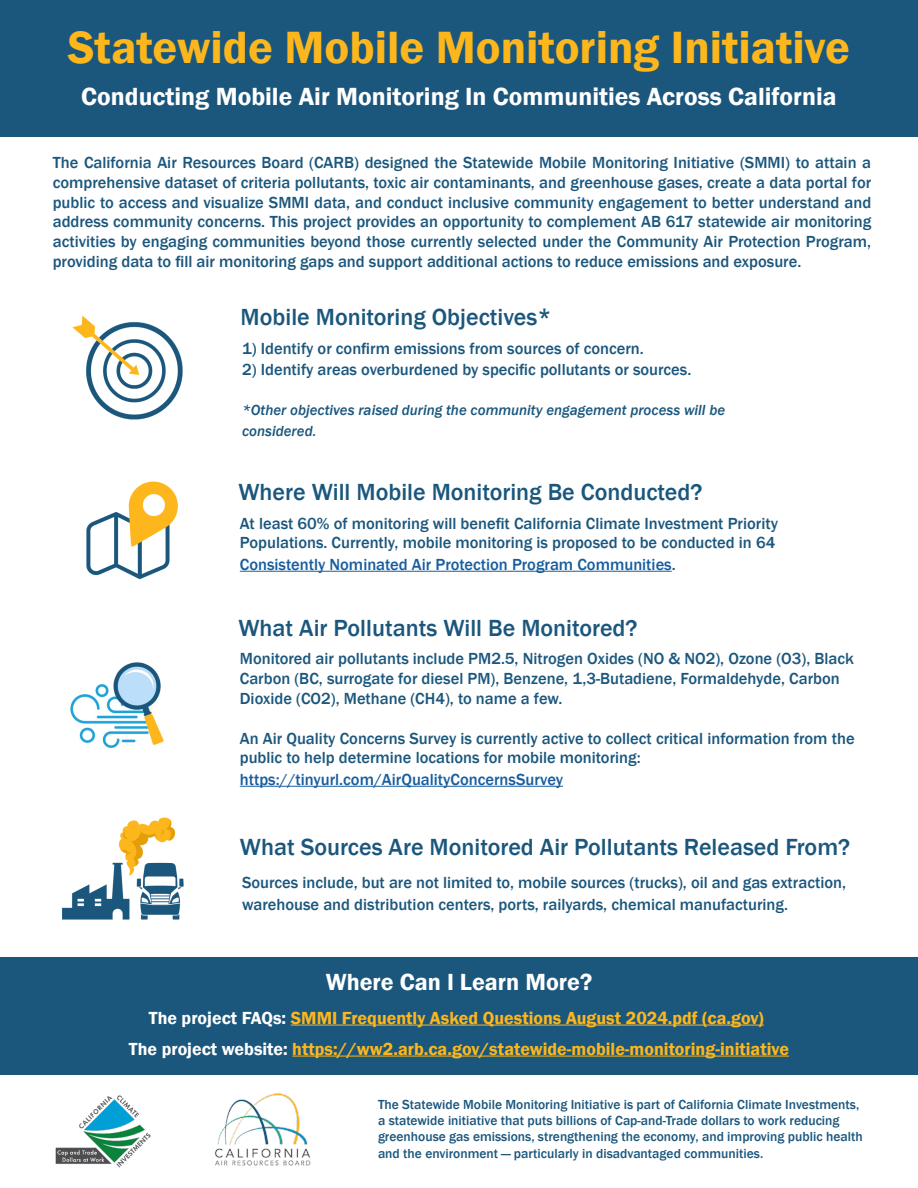
<style>
.page{position:relative;width:918px;height:1188px;background:#fff}
.page>*{position:absolute;margin:0;border:0;box-sizing:border-box;transform-origin:0 0}
.t1{font:600 46.5px "Franklin Gothic";color:#fdb71c}
.t2{font:600 25.5px "Franklin Gothic";color:#fff}
.t3{font:500 24px "Franklin Gothic";color:#1b577d}
.t4{font:600 24px "Franklin Gothic";color:#fff}
.t5{font:600 18px "Franklin Gothic";color:#fdb71c}
.t6{font:500 16.5px/19.8px "Franklin Gothic";color:#1b577d}
.t7{font:500 16.5px "Franklin Gothic";color:#175d9e}
.t8{font:italic 500 15px/21.6px "Franklin Gothic";color:#1b577d}
.t9{font:500 13.5px/16.2px "Franklin Gothic";color:#1b577d}
.s1{color:#1b577d}
.s2{color:#fff}
</style>
<div class="page">
<div style="left:0;top:0;width:918px;height:136px;background:#1b577d"></div>
<div style="left:0;top:957px;width:918px;height:118px;background:#1b577d"></div>
<img style="left:55px;top:1095px;width:96px;height:73px">
<img style="left:215px;top:1093px;width:96px;height:73px">
<hr style="left:292px;top:1056px;width:497px;height:1px;background:#fdb71c">
<hr style="left:240px;top:571px;width:432px;height:1px;background:#175d9e">
<img style="left:86px;top:481px;width:92px;height:99px">
<img style="left:70px;top:662px;width:94px;height:86px">
<hr style="left:240px;top:786px;width:323px;height:1px;background:#175d9e">
<img style="left:72px;top:315px;width:111px;height:105px">
<img style="left:62px;top:817px;width:122px;height:103px">
<hr style="left:291px;top:1025px;width:473px;height:1px;background:#fdb71c">
<p class="t1" style="left:68px;top:19px;width:784px">Statewide Mobile Monitoring Initiative</p>
<p class="t2" style="left:81px;top:81px;width:757px">Conducting Mobile Air Monitoring In Communities Across California</p>
<p class="t6" style="left:53px;top:153px;width:820px;text-align:justify">The California Air Resources Board (CARB) designed the Statewide Mobile Monitoring Initiative (SMMI) to attain a comprehensive dataset of criteria pollutants, toxic air contaminants, and greenhouse gases, create a data portal for public to access and visualize SMMI data, and conduct inclusive community engagement to better understand and address community concerns. This project provides an opportunity to complement AB 617 statewide air monitoring activities by engaging communities beyond those currently selected under the Community Air Protection Program, providing data to fill air monitoring gaps and support additional actions to reduce emissions and exposure.</p>
<p class="t3" style="left:241px;top:303px;width:312px">Mobile Monitoring Objectives*</p>
<p class="t6" style="left:242px;top:338px;width:403px">1) Identify or confirm emissions from sources of concern.</p>
<p class="t6" style="left:242px;top:360px;width:451px">2) Identify areas overburdened by specific pollutants or sources.</p>
<p class="t8" style="left:242px;top:399px;width:485px">*Other objectives raised during the community engagement process will be considered.</p>
<p class="t3" style="left:238px;top:478px;width:466px">Where Will Mobile Monitoring Be Conducted?</p>
<p class="t6" style="left:240px;top:513px;width:540px">At least 60% of monitoring will benefit California Climate Investment Priority<br>Populations. Currently, mobile monitoring is proposed to be conducted in 64</p>
<p class="t7" style="left:240px;top:554px;width:437px">Consistently Nominated Air Protection Program Communities<span class="s1">.</span></p>
<p class="t3" style="left:238px;top:613px;width:401px">What Air Pollutants Will Be Monitored?</p>
<p class="t6" style="left:240px;top:649px;width:616px">Monitored air pollutants include PM2.5, Nitrogen Oxides (NO &amp; NO2), Ozone (O3), Black<br>Carbon (BC, surrogate for diesel PM), Benzene, 1,3-Butadiene, Formaldehyde, Carbon<br>Dioxide (CO2), Methane (CH4), to name a few.</p>
<p class="t6" style="left:240px;top:728px;width:616px">An Air Quality Concerns Survey is currently active to collect critical information from the public to help determine locations for mobile monitoring:</p>
<p class="t7" style="left:240px;top:769px;width:325px">https://tinyurl.com/AirQualityConcernsSurvey</p>
<p class="t3" style="left:240px;top:832px;width:612px">What Sources Are Monitored Air Pollutants Released From?</p>
<p class="t6" style="left:242px;top:872px;width:605px;line-height:21.6px">Sources include, but are not limited to, mobile sources (trucks), oil and gas extraction, warehouse and distribution centers, ports, railyards, chemical manufacturing.</p>
<p class="t4" style="left:326px;top:967px;width:268px">Where Can I Learn More?</p>
<p class="t5" style="left:149px;top:1007px;width:617px"><span class="s2">The project FAQs:</span> SMMI Frequently Asked Questions August 2024.pdf (ca.gov)</p>
<p class="t5" style="left:129px;top:1038px;width:662px"><span class="s2">The project website:</span> https://ww2.arb.ca.gov/statewide-mobile-monitoring-initiative</p>
<p class="t9" style="left:378px;top:1097px;width:486px">The Statewide Mobile Monitoring Initiative is part of California Climate Investments, a statewide initiative that puts billions of Cap-and-Trade dollars to work reducing greenhouse gas emissions, strengthening the economy, and improving public health and the environment — particularly in disadvantaged communities.</p>
</div>
